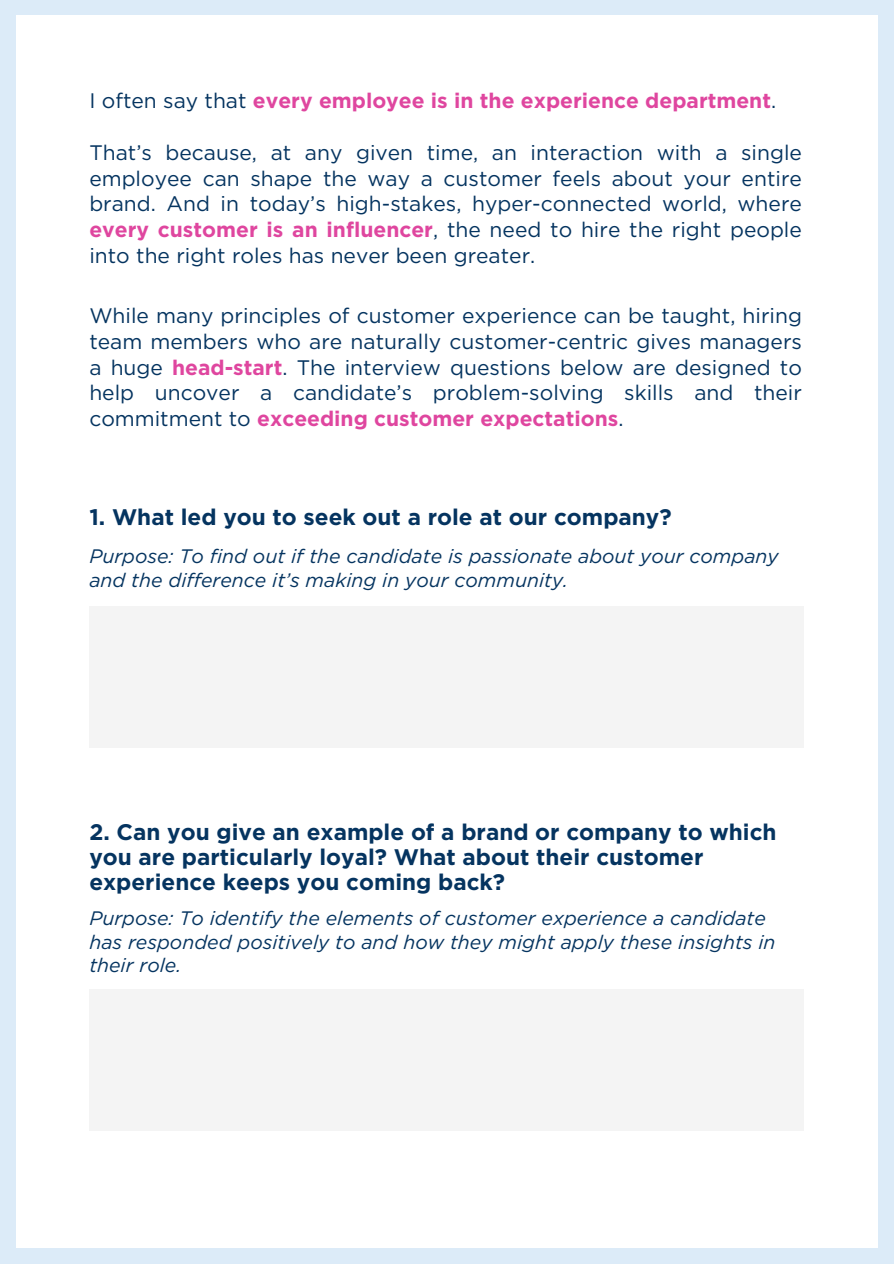
<style>
.page{position:relative;width:894px;height:1264px;background:#fff}
.page>*{position:absolute;margin:0;border:0;box-sizing:border-box;transform-origin:0 0}
.t1{font:700 22.5px/24.8px "Gotham";color:#053460}
.t2{font:21px/25.8px "Gotham";color:#053460;text-align:justify}
.t3{font:700 21px "Gotham";color:#df469f}
.t4{font:italic 19.5px/23.7px "Gotham";color:#053460}
.s1{font-weight:400;color:#053460}
.s2{font-weight:700;color:#df469f}
</style>
<div class="page">
<div style="left:0;top:0;width:893px;height:1263px;background:#dcebf8"></div>
<div style="left:16px;top:15px;width:861px;height:1232px;background:#fff"></div>
<div style="left:89px;top:606px;width:714px;height:141px;background:#f4f4f4"></div>
<div style="left:89px;top:989px;width:714px;height:142px;background:#f4f4f4"></div>
<p class="t3" style="left:89px;top:88px;width:688px"><span class="s1">I often say that</span> every employee is in the experience department<span class="s1">.</span></p>
<h1 class="t2" style="left:89px;top:139px;width:714px">That’s because, at any given time, an interaction with a single employee can shape the way a customer feels about your entire brand. And in today’s high-stakes, hyper-connected world, where <span class="s2">every customer is an influencer</span>, the need to hire the right people into the right roles has never been greater.</h1>
<p class="t2" style="left:89px;top:302px;width:714px">While many principles of customer experience can be taught, hiring team members who are naturally customer-centric gives managers a huge <span class="s2">head-start</span>. The interview questions below are designed to help uncover a candidate’s problem-solving skills and their commitment to <span class="s2">exceeding customer expectations</span>.</p>
<h2 class="t1" style="left:89px;top:504px;width:583px">1. What led you to seek out a role at our company?</h2>
<h2 class="t4" style="left:89px;top:544px;width:690px">Purpose: To find out if the candidate is passionate about your company and the difference it’s making in your community.</h2>
<p class="t1" style="left:89px;top:819px;width:688px">2. Can you give an example of a brand or company to which you are particularly loyal? What about their customer experience keeps you coming back?</p>
<h2 class="t4" style="left:89px;top:906px;width:687px">Purpose: To identify the elements of customer experience a candidate has responded positively to and how they might apply these insights in their role.</h2>
</div>
